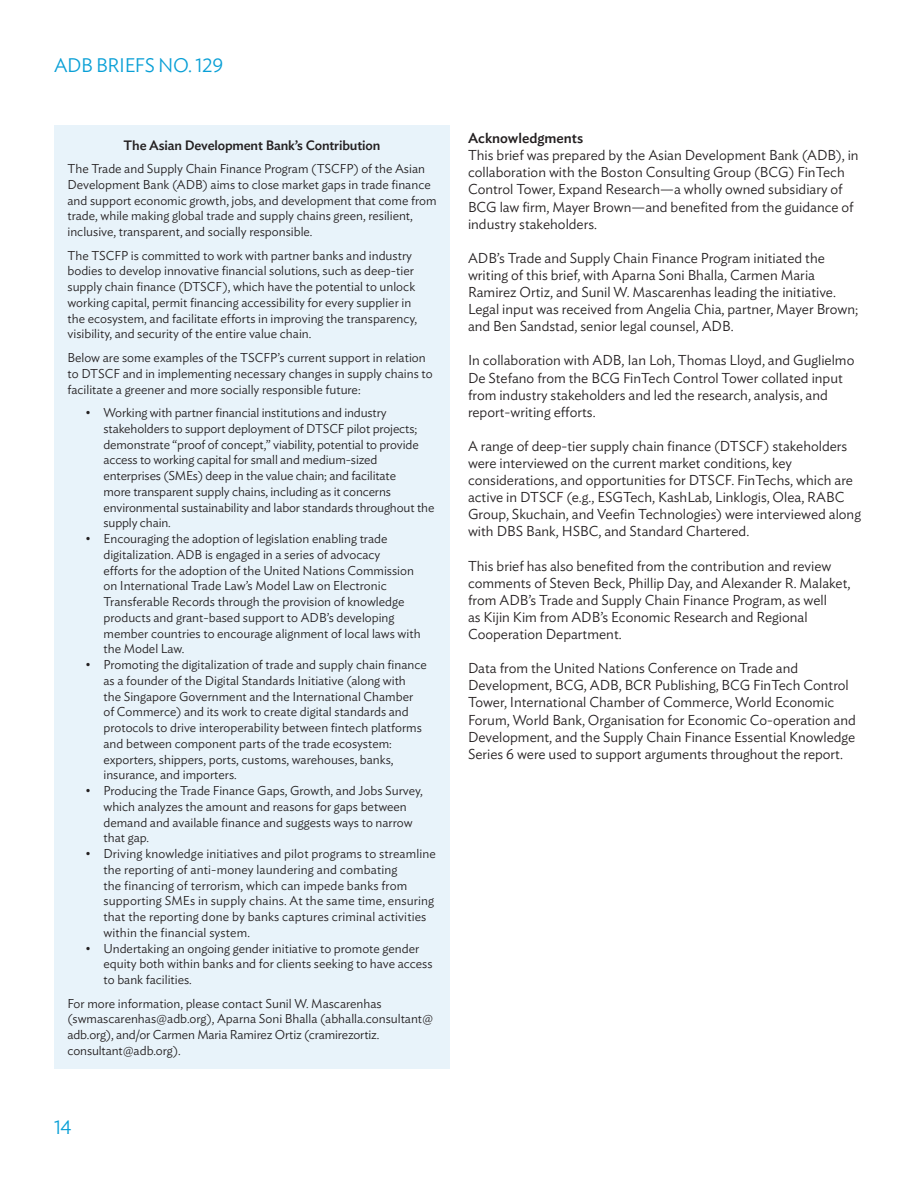
<style>
.page{position:relative;width:918px;height:1188px;background:#fff}
.page>*{position:absolute;margin:0;border:0;box-sizing:border-box;transform-origin:0 0}
.t1{font:300 19.5px "Ideal Sans";letter-spacing:-.02em;color:#089fd6}
.t2{font:300 14.25px/17.1px "Ideal Sans";color:#231f20}
.t3{font:500 14.25px "Ideal Sans";color:#231f20}
.t4{font:500 13.5px "Ideal Sans";letter-spacing:-.01em;color:#231f20}
.t5{font:300 12.75px/15.8px "Ideal Sans";color:#231f20}
</style>
<div class="page">
<div style="left:54px;top:125px;width:396px;height:944px;background:#e8f3fa"></div>
<h1 class="t1" style="left:54px;top:50px;width:171px">ADB BRIEFS NO. 129</h1>
<p class="t4" style="left:124px;top:134px;width:258px">The Asian Development Bank’s Contribution</p>
<p class="t5" style="left:68px;top:160px;width:371px">The Trade and Supply Chain Finance Program (TSCFP) of the Asian Development Bank (ADB) aims to close market gaps in trade finance and support economic growth, jobs, and development that come from trade, while making global trade and supply chains green, resilient, inclusive, transparent, and socially responsible.</p>
<p class="t5" style="left:68px;top:246px;width:351px">The TSCFP is committed to work with partner banks and industry bodies to develop innovative financial solutions, such as deep-tier supply chain finance (DTSCF), which have the potential to unlock working capital, permit financing accessibility for every supplier in the ecosystem, and facilitate efforts in improving the transparency, visibility, and security of the entire value chain.</p>
<p class="t5" style="left:68px;top:349px;width:367px">Below are some examples of the TSCFP’s current support in relation to DTSCF and in implementing necessary changes in supply chains to facilitate a greener and more socially responsible future:</p>
<p class="t5" style="left:104px;top:404px;width:332px;text-indent:-18px">• Working with partner financial institutions and industry stakeholders to support deployment of DTSCF pilot projects; demonstrate “proof of concept,” viability, potential to provide access to working capital for small and medium-sized enterprises (SMEs) deep in the value chain; and facilitate<br>more transparent supply chains, including as it concerns environmental sustainability and labor standards throughout the supply chain.</p>
<p class="t5" style="left:104px;top:530px;width:319px;text-indent:-18px">• Encouraging the adoption of legislation enabling trade digitalization. ADB is engaged in a series of advocacy<br>efforts for the adoption of the United Nations Commission on International Trade Law’s Model Law on Electronic Transferable Records through the provision of knowledge products and grant-based support to ADB’s developing member countries to encourage alignment of local laws with the Model Law.</p>
<p class="t5" style="left:104px;top:656px;width:325px;text-indent:-18px">• Promoting the digitalization of trade and supply chain finance as a founder of the Digital Standards Initiative (along with<br>the Singapore Government and the International Chamber of Commerce) and its work to create digital standards and protocols to drive interoperability between fintech platforms and between component parts of the trade ecosystem: exporters, shippers, ports, customs, warehouses, banks, insurance, and importers.</p>
<p class="t5" style="left:104px;top:782px;width:321px;text-indent:-18px">• Producing the Trade Finance Gaps, Growth, and Jobs Survey, which analyzes the amount and reasons for gaps between demand and available finance and suggests ways to narrow that gap.</p>
<p class="t5" style="left:104px;top:845px;width:334px;text-indent:-18px">• Driving knowledge initiatives and pilot programs to streamline the reporting of anti-money laundering and combating<br>the financing of terrorism, which can impede banks from supporting SMEs in supply chains. At the same time, ensuring that the reporting done by banks captures criminal activities within the financial system.</p>
<p class="t5" style="left:104px;top:939px;width:331px;text-indent:-18px">• Undertaking an ongoing gender initiative to promote gender equity both within banks and for clients seeking to have access to bank facilities.</p>
<p class="t5" style="left:68px;top:994px;width:367px">For more information, please contact Sunil W. Mascarenhas (swmascarenhas@adb.org), Aparna Soni Bhalla (abhalla.consultant@ adb.org), and/or Carmen Maria Ramirez Ortiz (cramirezortiz. consultant@adb.org).</p>
<h1 class="t1" style="left:54px;top:1112px;width:19px">14</h1>
<p class="t3" style="left:468px;top:127px;width:117px">Acknowledgments</p>
<p class="t2" style="left:468px;top:145px;width:392px">This brief was prepared by the Asian Development Bank (ADB), in collaboration with the Boston Consulting Group (BCG) FinTech Control Tower, Expand Research—a wholly owned subsidiary of BCG law firm, Mayer Brown—and benefited from the guidance of industry stakeholders.</p>
<p class="t2" style="left:468px;top:248px;width:392px">ADB’s Trade and Supply Chain Finance Program initiated the writing of this brief, with Aparna Soni Bhalla, Carmen Maria Ramirez Ortiz, and Sunil W. Mascarenhas leading the initiative.<br>Legal input was received from Angelia Chia, partner, Mayer Brown; and Ben Sandstad, senior legal counsel, ADB.</p>
<p class="t2" style="left:468px;top:351px;width:388px">In collaboration with ADB, Ian Loh, Thomas Lloyd, and Guglielmo De Stefano from the BCG FinTech Control Tower collated input from industry stakeholders and led the research, analysis, and report-writing efforts.</p>
<p class="t2" style="left:468px;top:436px;width:395px">A range of deep-tier supply chain finance (DTSCF) stakeholders were interviewed on the current market conditions, key considerations, and opportunities for DTSCF. FinTechs, which are active in DTSCF (e.g., ESGTech, KashLab, Linklogis, Olea, RABC Group, Skuchain, and Veefin Technologies) were interviewed along with DBS Bank, HSBC, and Standard Chartered.</p>
<p class="t2" style="left:468px;top:556px;width:384px">This brief has also benefited from the contribution and review comments of Steven Beck, Phillip Day, and Alexander R. Malaket, from ADB’s Trade and Supply Chain Finance Program, as well<br>as Kijin Kim from ADB’s Economic Research and Regional Cooperation Department.</p>
<p class="t2" style="left:468px;top:658px;width:389px">Data from the United Nations Conference on Trade and Development, BCG, ADB, BCR Publishing, BCG FinTech Control Tower, International Chamber of Commerce, World Economic Forum, World Bank, Organisation for Economic Co-operation and Development, and the Supply Chain Finance Essential Knowledge Series 6 were used to support arguments throughout the report.</p>
</div>
